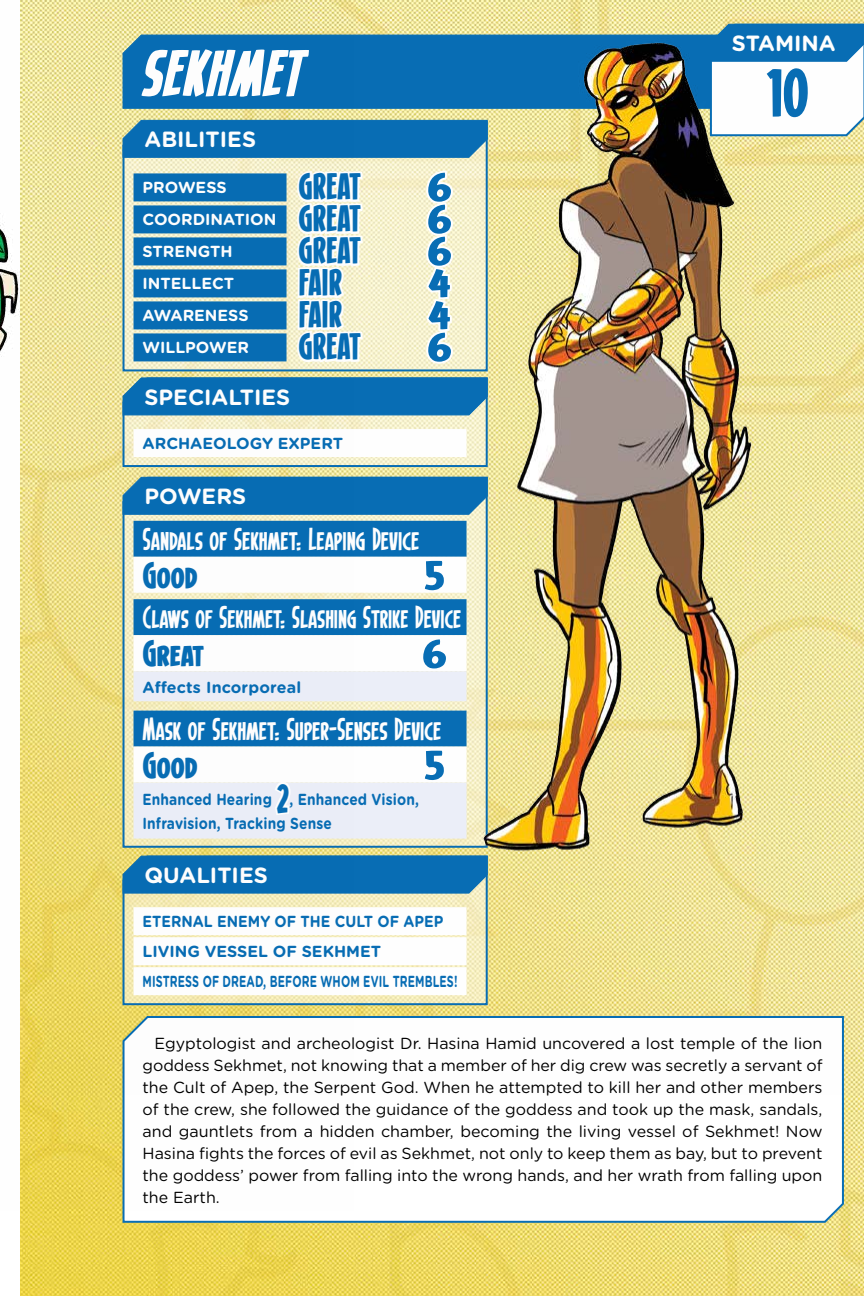
<style>
.page{position:relative;width:864px;height:1296px;background:#fff}
.page>*{position:absolute;margin:0;border:0;box-sizing:border-box;transform-origin:0 0}
.t1{font:92px "Secret Origins BB";color:#096eb5}
.t2{font:italic 88px "Secret Origins BB";color:#fff}
.t3{font:56px "Secret Origins BB";color:#096eb5;scale:1.4 1}
.t4{font:56px "Secret Origins BB";color:#096eb5;scale:.86 1}
.t5{font:50px "Secret Origins BB";color:#096eb5}
.t6{font:44px "Secret Origins Condensed BB";color:#fff}
.t7{font:700 22px "Gotham Rounded";color:#fff}
.t8{font:16px/22px "Gotham Rounded";color:#000;text-align:justify}
.t9{font:700 16px/30px "Gotham Rounded";letter-spacing:.01em;color:#096eb5;scale:.9 1}
.t10{font:700 16px/24px "Gotham Rounded";letter-spacing:.01em;color:#096eb5;scale:.86 1}
.t11{font:700 16px "Gotham Rounded";color:#fff}
.t12{font:700 16px "Gotham Rounded";letter-spacing:.01em;color:#096eb5}
.s1{font-size:56px}
</style>
<div class="page">
<img style="left:20px;top:1125px;width:844px;height:171px">
<svg style="left:122px;top:1224px;width:367px;height:72px;background:#ebd556"></svg>
<svg style="left:122px;top:1125px;width:723px;height:99px"></svg>
<svg style="left:841px;top:1094px;width:23px;height:31px"></svg>
<img style="left:0;top:0;width:353px;height:1211px">
<img style="left:42px;top:0;width:822px;height:1094px">
<h2 class="t2" style="left:142px;top:36px;width:163px">SEKHMET</h2>
<h3 class="t7" style="left:145px;top:124px;width:113px">ABILITIES</h3>
<p class="t11" style="left:143px;top:176px;width:86px">PROWESS</p>
<h3 class="t5" style="left:299px;top:166px;width:155px">GREAT <span class="s1">6</span></h3>
<p class="t11" style="left:143px;top:208px;width:135px">COORDINATION</p>
<h3 class="t5" style="left:299px;top:198px;width:155px">GREAT <span class="s1">6</span></h3>
<p class="t11" style="left:143px;top:240px;width:92px">STRENGTH</p>
<h3 class="t5" style="left:299px;top:230px;width:155px">GREAT <span class="s1">6</span></h3>
<p class="t11" style="left:143px;top:272px;width:93px">INTELLECT</p>
<h3 class="t5" style="left:299px;top:262px;width:45px">FAIR</h3>
<h3 class="t3" style="left:428px;top:260px;width:18px">4</h3>
<p class="t11" style="left:143px;top:304px;width:108px">AWARENESS</p>
<h3 class="t5" style="left:299px;top:294px;width:45px">FAIR</h3>
<h3 class="t3" style="left:428px;top:292px;width:18px">4</h3>
<p class="t11" style="left:143px;top:336px;width:108px">WILLPOWER</p>
<h3 class="t5" style="left:299px;top:326px;width:155px">GREAT <span class="s1">6</span></h3>
<h3 class="t7" style="left:145px;top:381px;width:147px">SPECIALTIES</h3>
<p class="t12" style="left:143px;top:432px;width:202px">ARCHAEOLOGY EXPERT</p>
<h3 class="t7" style="left:145px;top:480px;width:103px">POWERS</h3>
<h3 class="t6" style="left:143px;top:520px;width:278px">Sandals of Sekhmet: Leaping Device</h3>
<h3 class="t5" style="left:143px;top:554px;width:57px">Good</h3>
<h3 class="t3" style="left:424px;top:552px;width:16px">5</h3>
<h3 class="t6" style="left:143px;top:598px;width:320px">Claws of Sekhmet: Slashing Strike Device</h3>
<h3 class="t5" style="left:143px;top:632px;width:63px">Great</h3>
<h3 class="t3" style="left:422px;top:630px;width:19px">6</h3>
<p class="t12" style="left:143px;top:676px;width:160px">Affects Incorporeal</p>
<h3 class="t6" style="left:143px;top:709px;width:300px">Mask of Sekhmet: Super-Senses Device</h3>
<h3 class="t5" style="left:143px;top:744px;width:57px">Good</h3>
<h3 class="t3" style="left:424px;top:742px;width:16px">5</h3>
<p class="t10" style="left:143px;top:786px;width:152px">Enhanced Hearing</p>
<h3 class="t4" style="left:276px;top:775px;width:16px">2</h3>
<p class="t10" style="left:143px;top:786px;width:323px;text-indent:147px">, Enhanced Vision,<br>Infravision, Tracking Sense</p>
<h3 class="t7" style="left:145px;top:859px;width:125px">QUALITIES</h3>
<p class="t9" style="left:143px;top:906px;width:352px">ETERNAL ENEMY OF THE CULT OF APEP<br>LIVING VESSEL OF SEKHMET<br>MISTRESS OF DREAD, BEFORE WHOM EVIL TREMBLES!</p>
<h3 class="t7" style="left:732px;top:27px;width:105px">STAMINA</h3>
<h1 class="t1" style="left:767px;top:54px;width:43px">10</h1>
<p class="t8" style="left:143px;top:1031px;width:682px;text-indent:12px">Egyptologist and archeologist Dr. Hasina Hamid uncovered a lost temple of the lion goddess Sekhmet, not knowing that a member of her dig crew was secretly a servant of the Cult of Apep, the Serpent God. When he attempted to kill her and other members of the crew, she followed the guidance of the goddess and took up the mask, sandals, and gauntlets from a hidden chamber, becoming the living vessel of Sekhmet! Now Hasina fights the forces of evil as Sekhmet, not only to keep them as bay, but to prevent the goddess’ power from falling into the wrong hands, and her wrath from falling upon the Earth.</p>
</div>
